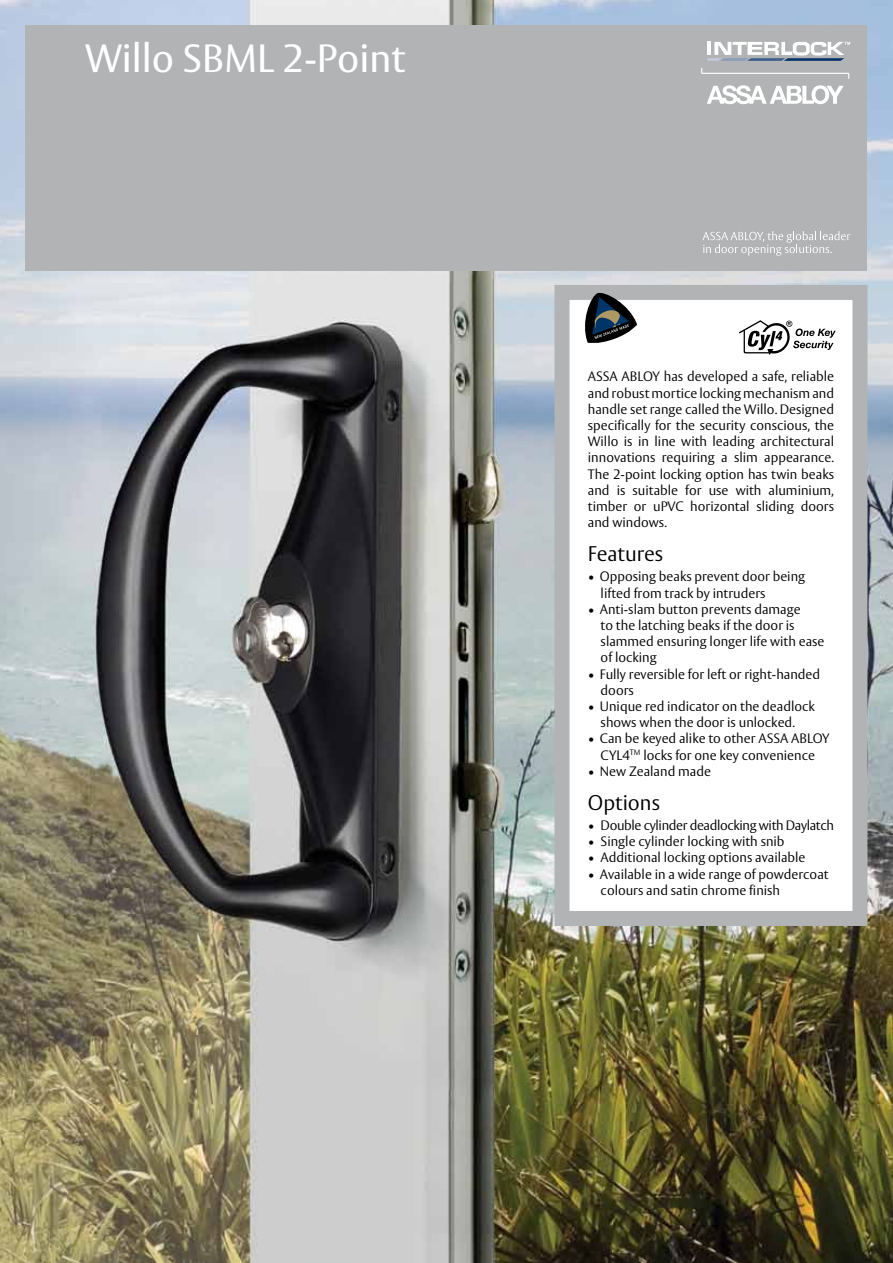
<style>
.page{position:relative;width:893px;height:1263px;background:#fff}
.page>*{position:absolute;margin:0;border:0;box-sizing:border-box;transform-origin:0 0}
.t1{font:39px "ASSA Vesta";color:#fff}
.t2{font:300 21px "ASSA Vesta";color:#000}
.t3{font:300 13.5px/16.2px "ASSA Vesta";color:#000}
.t4{font:300 13.5px "ASSA Vesta";letter-spacing:-.025em;color:#000}
</style>
<div class="page">
<img style="left:0;top:0;width:893px;height:1263px">
<div style="left:562px;top:292px;width:298px;height:626px;background:#fff"></div>
<div style="left:554px;top:285px;width:313px;height:641px;border:15px solid #b1b3b4"></div>
<div style="left:26px;top:26px;width:841px;height:245px;background:#b1b3b4"></div>
<svg style="left:702px;top:231px;width:148px;height:25px"></svg>
<svg style="left:701px;top:68px;width:148px;height:11px"></svg>
<svg style="left:707px;top:85px;width:137px;height:19px"></svg>
<svg style="left:707px;top:42px;width:143px;height:19px"></svg>
<svg style="left:739px;top:320px;width:97px;height:35px"></svg>
<svg style="left:580px;top:291px;width:57px;height:52px"></svg>
<h1 class="t1" style="left:85px;top:34px;width:322px">Willo SBML 2-Point</h1>
<p class="t3" style="left:588px;top:369px;width:248px;text-align:justify">ASSA ABLOY has developed a safe, reliable and robust mortice locking mechanism and handle set range called the Willo. Designed specifically for the security conscious, the Willo is in line with leading architectural innovations requiring a slim appearance.<br>The 2-point locking option has twin beaks and is suitable for use with aluminium, timber or uPVC horizontal sliding doors and windows.</p>
<h2 class="t2" style="left:588px;top:541px;width:77px">Features</h2>
<p class="t3" style="left:601px;top:569px;width:206px;text-indent:-13px">• Opposing beaks prevent door being lifted from track by intruders</p>
<p class="t3" style="left:601px;top:602px;width:225px;text-indent:-13px">• Anti-slam button prevents damage<br>to the latching beaks if the door is slammed ensuring longer life with ease of locking</p>
<p class="t3" style="left:601px;top:666px;width:221px;text-indent:-13px">• Fully reversible for left or right-handed doors</p>
<p class="t3" style="left:588px;top:699px;width:228px;text-align:center">• Unique red indicator on the deadlock shows when the door is unlocked.</p>
<p class="t3" style="left:588px;top:731px;width:243px;text-align:center">• Can be keyed alike to other ASSA ABLOY<br>CYL4<sup>TM</sup> locks for one key convenience</p>
<p class="t3" style="left:588px;top:764px;width:125px">• New Zealand made</p>
<h2 class="t2" style="left:588px;top:790px;width:74px">Options</h2>
<p class="t4" style="left:588px;top:817px;width:248px">• Double cylinder deadlocking with Daylatch</p>
<p class="t3" style="left:588px;top:834px;width:198px">• Single cylinder locking with snib</p>
<p class="t3" style="left:588px;top:850px;width:219px">• Additional locking options available</p>
<p class="t3" style="left:601px;top:866px;width:229px;text-indent:-13px">• Available in a wide range of powdercoat colours and satin chrome finish</p>
</div>
